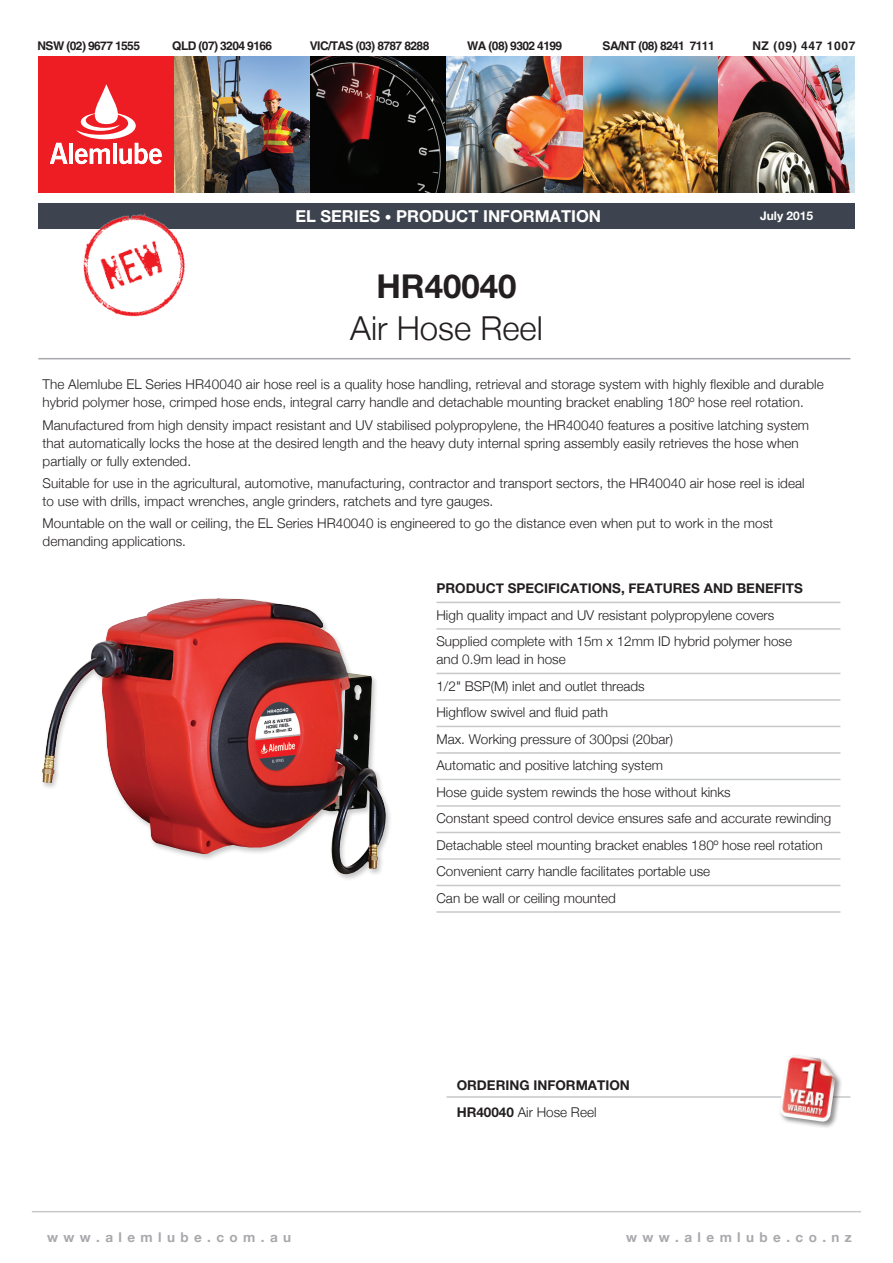
<style>
.page{position:relative;width:893px;height:1263px;background:#fff}
.page>*{position:absolute;margin:0;border:0;box-sizing:border-box;transform-origin:0 0}
.t1{font:300 33px "Helvetica Neue";color:#231f20}
.t2{font:700 33px "Helvetica Neue LT Std";color:#231f20}
.t3{font:700 16.5px "Helvetica Neue CE";color:#fff}
.t4{font:300 13.5px/26.5px "Helvetica Neue";letter-spacing:.005em;color:#231f20}
.t5{font:700 13.5px "Helvetica Neue";color:#231f20}
.t6{font:700 13.5px "Helvetica Neue";letter-spacing:.4em;color:#a8a9ad}
.t7{font:700 13.5px "Helvetica Neue LT Std";color:#231f20}
.t8{font:700 12px "Helvetica";letter-spacing:-.05em;color:#231f20}
.t9{font:700 12px "Helvetica";letter-spacing:.05em;color:#231f20}
.t10{font:700 12px "Helvetica Neue CE";color:#fff}
.s1{font-size:13.5px}
.s2{font-family:"Helvetica Neue CE";font-weight:700}
</style>
<div class="page">
<hr style="left:38px;top:358px;width:812px;height:1px;background:#a8a9ad">
<hr style="left:32px;top:1211px;width:829px;height:1px;background:#c7c8ca">
<hr style="left:446px;top:1096px;width:404px;height:2px;background:#c7c8ca">
<div style="left:39px;top:203px;width:816px;height:26px;background:#3e444f"></div>
<img style="left:83px;top:213px;width:102px;height:104px">
<div style="left:778px;top:1053px;width:65px;height:76px;background:#231f20;opacity:.5"></div>
<img style="left:779px;top:1055px;width:56px;height:67px">
<hr style="left:436px;top:602px;width:404px;height:1px;background:#c7c8ca">
<hr style="left:436px;top:628px;width:404px;height:2px;background:#c7c8ca">
<hr style="left:436px;top:673px;width:404px;height:1px;background:#c7c8ca">
<hr style="left:436px;top:699px;width:404px;height:2px;background:#c7c8ca">
<hr style="left:436px;top:726px;width:404px;height:1px;background:#c7c8ca">
<hr style="left:436px;top:752px;width:404px;height:2px;background:#c7c8ca">
<hr style="left:436px;top:779px;width:404px;height:1px;background:#c7c8ca">
<hr style="left:436px;top:805px;width:404px;height:2px;background:#c7c8ca">
<hr style="left:436px;top:832px;width:404px;height:1px;background:#c7c8ca">
<hr style="left:436px;top:858px;width:404px;height:2px;background:#c7c8ca">
<hr style="left:436px;top:885px;width:404px;height:1px;background:#c7c8ca">
<hr style="left:436px;top:911px;width:404px;height:2px;background:#c7c8ca">
<div style="left:38px;top:56px;width:136px;height:137px;background:#ee1d23"></div>
<svg style="left:50px;top:143px;width:17px;height:21px"></svg>
<hr style="left:69px;top:143px;width:4px;height:21px;background:#fff">
<svg style="left:75px;top:84px;width:87px;height:80px"></svg>
<img style="left:174px;top:56px;width:409px;height:137px">
<svg style="left:310px;top:56px;width:136px;height:137px;background:#1c0e0e"></svg>
<img style="left:583px;top:56px;width:136px;height:137px">
<img style="left:719px;top:56px;width:136px;height:137px">
<img style="left:446px;top:56px;width:137px;height:136px">
<div style="left:40px;top:597px;width:353px;height:285px;background:#231f20;opacity:.25"></div>
<img style="left:42px;top:598px;width:336px;height:279px">
<p class="t8" style="left:38px;top:38px;width:104px">NSW (02) 9677 1555</p>
<p class="t8" style="left:172px;top:38px;width:101px">QLD (07) 3204 9166</p>
<p class="t8" style="left:310px;top:38px;width:121px">VIC/TAS (03) 8787 8288</p>
<p class="t8" style="left:467px;top:38px;width:97px">WA (08) 9302 4199</p>
<p class="t8" style="left:603px;top:38px;width:114px">SA/NT (08) 8241 7111</p>
<p class="t9" style="left:752px;top:38px;width:105px">NZ (09) 447 1007</p>
<p class="t3" style="left:295px;top:206px;width:307px">EL SERIES <span class="s1">•</span> PRODUCT INFORMATION</p>
<h1 class="t2" style="left:376px;top:265px;width:142px">HR40040</h1>
<h1 class="t1" style="left:350px;top:308px;width:194px">Air Hose Reel</h1>
<p class="t10" style="left:760px;top:208px;width:55px">July 2015</p>
<p class="t4" style="left:43px;top:375px;width:783px;line-height:18px">The Alemlube EL Series HR40040 air hose reel is a quality hose handling, retrieval and storage system with highly flexible and durable hybrid polymer hose, crimped hose ends, integral carry handle and detachable mounting bracket enabling 180º hose reel rotation.</p>
<p class="t4" style="left:43px;top:416px;width:768px;line-height:18px">Manufactured from high density impact resistant and UV stabilised polypropylene, the HR40040 features a positive latching system that automatically locks the hose at the desired length and the heavy duty internal spring assembly easily retrieves the hose when partially or fully extended.</p>
<p class="t4" style="left:43px;top:474px;width:764px;line-height:18px">Suitable for use in the agricultural, automotive, manufacturing, contractor and transport sectors, the HR40040 air hose reel is ideal to use with drills, impact wrenches, angle grinders, ratchets and tyre gauges.</p>
<p class="t4" style="left:43px;top:514px;width:732px;line-height:18px">Mountable on the wall or ceiling, the EL Series HR40040 is engineered to go the distance even when put to work in the most demanding applications.</p>
<p class="t5" style="left:436px;top:580px;width:368px">PRODUCT SPECIFICATIONS, FEATURES AND BENEFITS</p>
<p class="t4" style="left:436px;top:601px;width:357px">High quality impact and UV resistant polypropylene covers<br>Supplied complete with 15m x 12mm ID hybrid polymer hose</p>
<p class="t4" style="left:436px;top:646px;width:396px">and 0.9m lead in hose<br>1/2" BSP(M) inlet and outlet threads<br>Highflow swivel and fluid path<br>Max. Working pressure of 300psi (20bar)<br>Automatic and positive latching system<br>Hose guide system rewinds the hose without kinks<br>Constant speed control device ensures safe and accurate rewinding Detachable steel mounting bracket enables 180º hose reel rotation Convenient carry handle facilitates portable use<br>Can be wall or ceiling mounted</p>
<p class="t7" style="left:457px;top:1077px;width:175px">ORDERING INFORMATION</p>
<p class="t4" style="left:457px;top:1099px;width:141px"><span class="s2">HR40040</span> Air Hose Reel</p>
<p class="t6" style="left:47px;top:1228px;width:246px">www.alemlube.com.au</p>
<p class="t6" style="left:626px;top:1228px;width:227px">www.alemlube.co.nz</p>
</div>
